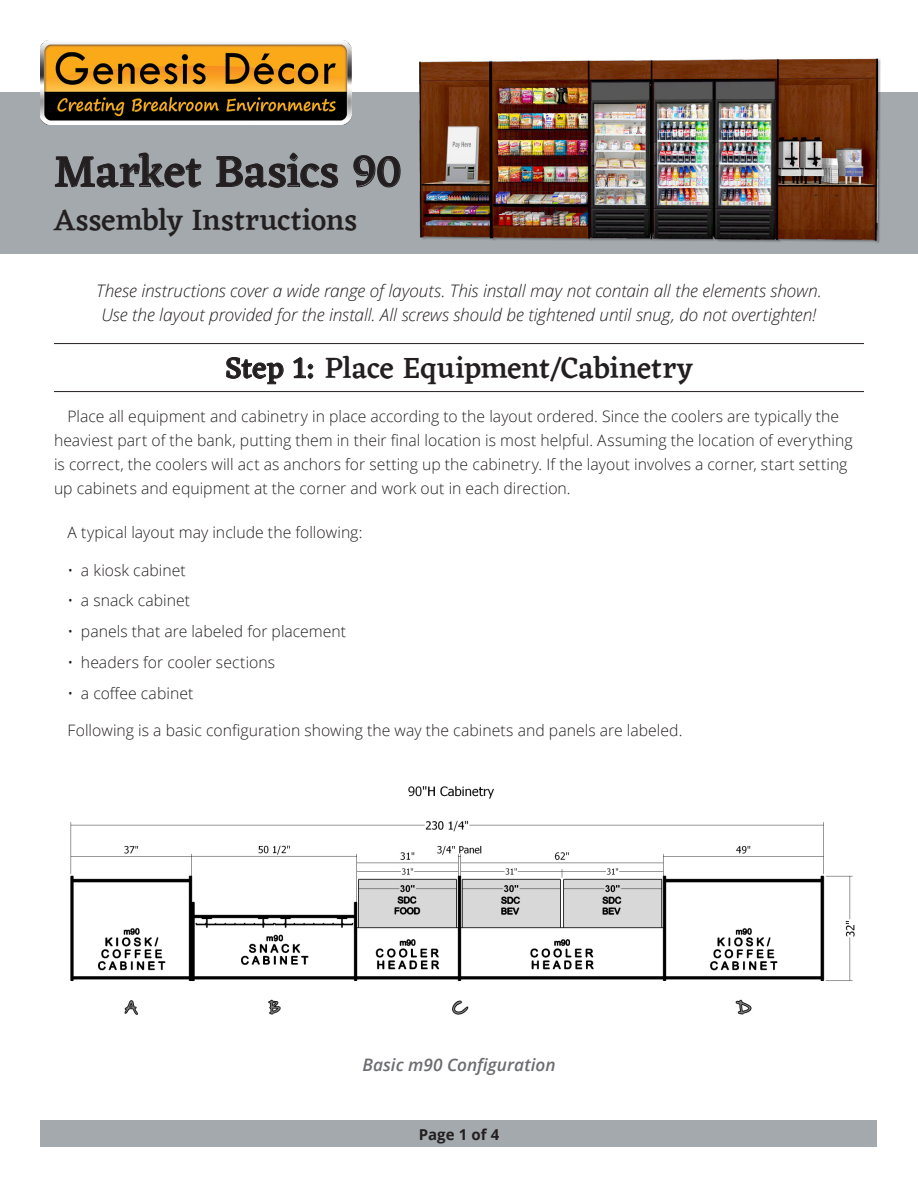
<style>
.page{position:relative;width:918px;height:1188px;background:#fff}
.page>*{position:absolute;margin:0;border:0;box-sizing:border-box;transform-origin:0 0}
.Main_Heading{font:500 45px "Eczar";letter-spacing:-.005em;color:#231f20}
.Instructions_Heading{font:500 30px "Eczar";letter-spacing:-.005em;color:#231f20}
.Main_Subhead{font:500 30px "Eczar";color:#231f20}
.Notes{font:italic 300 17.25px/24px "Open Sans";letter-spacing:-.005em;color:#231f20;text-align:center}
.Captions{font:italic 600 17.25px "Open Sans";color:#6c6d70}
.Paragraph_Style{font:300 15.75px/24px "Open Sans";letter-spacing:.005em;color:#231f20}
.Body_Text{font:300 15.75px "Open Sans";letter-spacing:.005em;color:#231f20}
.Page_Number{font:700 15px "Open Sans";letter-spacing:.01em;color:#231f20}
</style>
<div class="page">
<img style="left:70px;top:786px;width:785px;height:229px">
<div style="left:0;top:92px;width:918px;height:162px;background:#a3a9ad"></div>
<img style="left:40px;top:40px;width:312px;height:85px">
<div style="left:420px;top:58px;width:461px;height:186px;background:#231f20;opacity:.4"></div>
<img style="left:420px;top:58px;width:458px;height:183px">
<svg style="left:54px;top:153px;width:148px;height:35px"></svg>
<svg style="left:215px;top:153px;width:123px;height:35px"></svg>
<svg style="left:353px;top:156px;width:48px;height:32px"></svg>
<hr style="left:54px;top:343px;width:810px;height:1px;background:#231f20">
<hr style="left:54px;top:391px;width:810px;height:1px;background:#231f20">
<svg style="left:226px;top:357px;width:58px;height:28px"></svg>
<svg style="left:293px;top:357px;width:21px;height:22px"></svg>
<div style="left:40px;top:1120px;width:838px;height:28px;background:#a3a9ad"></div>
<p class="Main_Heading" style="left:54px;top:145px;width:349px">Market Basics 90</p>
<p class="Main_Subhead" style="left:54px;top:202px;width:305px">Assembly Instructions</p>
<p class="Notes" style="left:96px;top:278px;width:727px">These instructions cover a wide range of layouts. This install may not contain all the elements shown.<br>Use the layout provided for the install. All screws should be tightened until snug, do not overtighten!</p>
<p class="Instructions_Heading" style="left:225px;top:350px;width:469px">Step 1: Place Equipment/Cabinetry</p>
<p class="Paragraph_Style" style="left:54px;top:404px;width:800px;text-indent:13px">Place all equipment and cabinetry in place according to the layout ordered. Since the coolers are typically the heaviest part of the bank, putting them in their final location is most helpful. Assuming the location of everything is correct, the coolers will act as anchors for setting up the cabinetry. If the layout involves a corner, start setting up cabinets and equipment at the corner and work out in each direction.</p>
<p class="Paragraph_Style" style="left:67px;top:520px;width:297px">A typical layout may include the following:</p>
<p class="Body_Text" style="left:68px;top:559px;width:120px">• a kiosk cabinet</p>
<p class="Body_Text" style="left:68px;top:590px;width:124px">• a snack cabinet</p>
<p class="Body_Text" style="left:68px;top:621px;width:280px">• panels that are labeled for placement</p>
<p class="Body_Text" style="left:68px;top:651px;width:209px">• headers for cooler sections</p>
<p class="Body_Text" style="left:68px;top:682px;width:127px">• a coffee cabinet</p>
<p class="Paragraph_Style" style="left:67px;top:718px;width:616px">Following is a basic configuration showing the way the cabinets and panels are labeled.</p>
<p class="Captions" style="left:362px;top:1053px;width:195px">Basic m90 Configuration</p>
<p class="Page_Number" style="left:419px;top:1124px;width:82px">Page 1 of 4</p>
</div>
